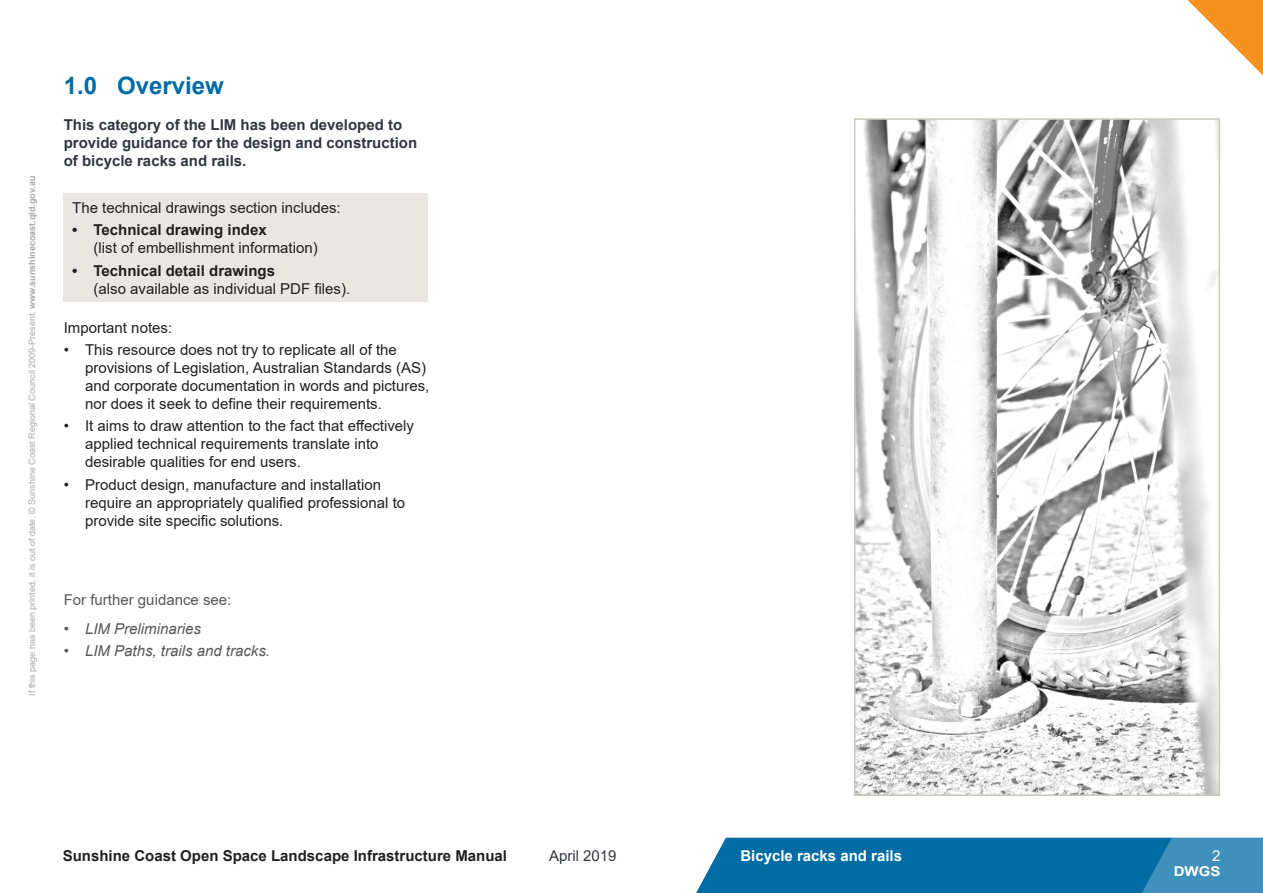
<style>
.page{position:relative;width:1263px;height:893px;background:#fff}
.page>*{position:absolute;margin:0;border:0;box-sizing:border-box;transform-origin:0 0}
.LIM_Heading_01_Ocean{font:700 24px "Arial";color:#006ca4}
.LIM_Bullet_stem{font:15px/18px "Arial";color:#231f20}
.LIM_Intro_text{font:700 15px/18px "Arial";color:#323640}
.t1{font:700 15px "Arial";color:#231f20}
.t2{font:italic 15px "Arial";color:#57585a}
.LIM_Further_guidance{font:15px "Arial";color:#57585a}
.t3{font:700 15px "Arial";color:#fff}
.t4{font:15px "Arial";color:#323640}
.t5{font:15px "Arial";color:#fff}
.t6{font:700 13.5px "Arial";color:#fff;scale:1.11 1}
.t7{font:9px "Arial";color:#a8a9ad}
.s1{font-weight:700}
</style>
<div class="page">
<svg style="left:1187px;top:0;width:76px;height:76px"></svg>
<svg style="left:696px;top:838px;width:567px;height:55px;background:#1377aa"></svg>
<div style="left:64px;top:194px;width:364px;height:108px;background:#eae7e3"></div>
<img style="left:857px;top:121px;width:360px;height:672px">
<div style="left:854px;top:118px;width:366px;height:678px;border:2px solid #ccc8bd"></div>
<p class="t7" style="left:26px;top:696px;width:521px;rotate:-90deg">If this page has been printed, it is out of date. © Sunshine Coast Regional Council 2009-Present. <span class="s1">www.sunshinecoast.qld.gov.au</span></p>
<p class="LIM_Heading_01_Ocean" style="left:64px;top:69px;width:162px">1.0 Overview</p>
<p class="LIM_Intro_text" style="left:64px;top:116px;width:355px">This category of the LIM has been developed to provide guidance for the design and construction of bicycle racks and rails.</p>
<p class="LIM_Bullet_stem" style="left:72px;top:199px;width:270px">The technical drawings section includes:</p>
<p class="LIM_Bullet_stem" style="left:94px;top:221px;width:226px;text-indent:-21px"><span class="s1">• Technical drawing index<br></span>(list of embellishment information)</p>
<p class="LIM_Bullet_stem" style="left:94px;top:261px;width:258px;text-indent:-21px"><span class="s1">• Technical detail drawings<br></span>(also available as individual PDF files).</p>
<p class="LIM_Bullet_stem" style="left:64px;top:318px;width:110px">Important notes:</p>
<p class="LIM_Bullet_stem" style="left:85px;top:341px;width:346px;text-indent:-21px">• This resource does not try to replicate all of the provisions of Legislation, Australian Standards (AS) and corporate documentation in words and pictures, nor does it seek to define their requirements.</p>
<p class="LIM_Bullet_stem" style="left:85px;top:417px;width:331px;text-indent:-21px">• It aims to draw attention to the fact that effectively applied technical requirements translate into desirable qualities for end users.</p>
<p class="LIM_Bullet_stem" style="left:85px;top:475px;width:322px;text-indent:-21px">• Product design, manufacture and installation require an appropriately qualified professional to provide site specific solutions.</p>
<p class="LIM_Further_guidance" style="left:64px;top:589px;width:169px">For further guidance see:</p>
<p class="t2" style="left:64px;top:619px;width:139px">• LIM Preliminaries</p>
<p class="t2" style="left:64px;top:641px;width:208px">• LIM Paths, trails and tracks.</p>
<p class="t1" style="left:63px;top:845px;width:446px">Sunshine Coast Open Space Landscape Infrastructure Manual</p>
<p class="t4" style="left:549px;top:846px;width:69px">April 2019</p>
<p class="t3" style="left:740px;top:845px;width:163px">Bicycle racks and rails</p>
<p class="t5" style="left:1212px;top:846px;width:10px">2</p>
<p class="t6" style="left:1174px;top:862px;width:44px">DWGS</p>
</div>
